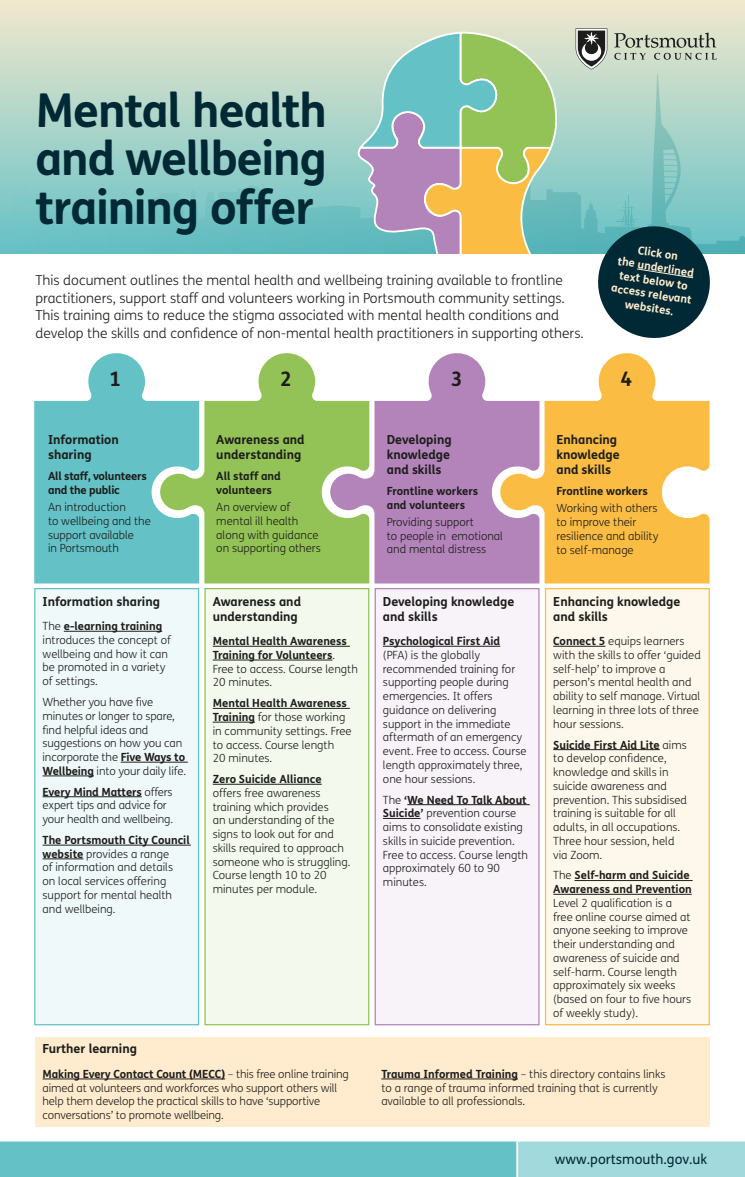
<style>
.page{position:relative;width:745px;height:1177px;background:#fff}
.page>*{position:absolute;margin:0;border:0;box-sizing:border-box;transform-origin:0 0}
.t1{font:700 46.62px/48.2px "FS Me";letter-spacing:-.025em;color:#002935;text-align:justify}
.t2{font:700 20px "FS Me";color:#1d1d1b}
.t3{font:300 13.75px/17.5px "FS Me";color:#1d1d1b}
.t4{font:13.75px "FS Me";color:#002935}
.t5{font:700 12.5px/15px "FS Me";color:#1d1d1b}
.t6{font:300 11.25px/13.8px "FS Me";color:#1d1d1b}
.t7{font:700 11.25px/13.8px "FS Me";color:#1d1d1b}
.t8{font:700 11.25px/13.8px "FS Me";color:#ffecce;text-align:center}
.t9{font:700 11.25px/13.8px "FS Me";letter-spacing:-.02em;color:#1d1d1b}
.s1{font-weight:700}
.s2{font-weight:300}
</style>
<div class="page">
<div style="left:0;top:0;width:744px;height:253px;background:#e9e6cd"></div>
<div style="left:34px;top:588px;width:166px;height:437px;background:#eff9f9"></div>
<div style="left:35px;top:1036px;width:674px;height:90px;background:#ffecce"></div>
<hr style="left:43px;top:1078px;width:182px;height:1px;background:#1d1d1b">
<hr style="left:381px;top:1078px;width:136px;height:1px;background:#1d1d1b">
<div style="left:204px;top:588px;width:166px;height:437px;background:#f4f9ee"></div>
<div style="left:374px;top:588px;width:166px;height:437px;background:#f7f3f8"></div>
<div style="left:544px;top:588px;width:166px;height:437px;background:#fef8ec"></div>
<svg style="left:34px;top:353px;width:126px;height:230px;background:#7ac9ce"></svg>
<svg style="left:160px;top:353px;width:170px;height:230px;fill:#93c356"></svg>
<svg style="left:330px;top:353px;width:170px;height:230px;fill:#b384ba"></svg>
<svg style="left:500px;top:353px;width:209px;height:230px;fill:#fabc43"></svg>
<div style="left:518px;top:1141px;width:226px;height:35px;background:#a2d9dc"></div>
<div style="left:0;top:1141px;width:517px;height:35px;background:#64c1c6"></div>
<hr style="left:516px;top:1141px;width:2px;height:35px;background:#fff">
<svg style="left:0;top:28px;width:744px;height:310px"></svg>
<h1 class="t1" style="left:35px;top:84px;width:293px">Mental health and wellbeing training offer</h1>
<p class="t3" style="left:35px;top:271px;width:549px">This document outlines the mental health and wellbeing training available to frontline practitioners, support staff and volunteers working in Portsmouth community settings.<br>This training aims to reduce the stigma associated with mental health conditions and develop the skills and confidence of non-mental health practitioners in supporting others.</p>
<p class="t8" style="left:618px;top:239px;width:83px;rotate:9deg">Click on<br>the underlined text below to access relevant websites.</p>
<p class="t2" style="left:109px;top:363px;width:13px">1</p>
<p class="t2" style="left:280px;top:363px;width:13px">2</p>
<p class="t2" style="left:450px;top:363px;width:13px">3</p>
<p class="t2" style="left:620px;top:363px;width:13px">4</p>
<h2 class="t5" style="left:48px;top:431px;width:72px">Information sharing</h2>
<p class="t9" style="left:48px;top:468px;width:100px">All staff, volunteers and the public</p>
<p class="t6" style="left:48px;top:500px;width:104px">An introduction<br>to wellbeing and the support available<br>in Portsmouth</p>
<h2 class="t5" style="left:43px;top:593px;width:119px">Information sharing</h2>
<p class="t6" style="left:43px;top:619px;width:130px">The <span class="s1">e-learning training </span>introduces the concept of wellbeing and how it can be promoted in a variety of settings.</p>
<p class="t6" style="left:43px;top:694px;width:145px">Whether you have five minutes or longer to spare, find helpful ideas and suggestions on how you can incorporate the <span class="s1">Five Ways to<br>Wellbeing</span> into your daily life.</p>
<p class="t6" style="left:43px;top:784px;width:132px"><span class="s1">Every Mind Matters</span> offers expert tips and advice for your health and wellbeing.</p>
<p class="t6" style="left:43px;top:832px;width:149px"><span class="s1">The Portsmouth City Council website</span> provides a range<br>of information and details<br>on local services offering support for mental health and wellbeing.</p>
<h2 class="t5" style="left:216px;top:431px;width:90px">Awareness and understanding</h2>
<p class="t7" style="left:216px;top:468px;width:66px">All staff and volunteers</p>
<p class="t6" style="left:216px;top:500px;width:106px">An overview of mental ill health along with guidance on supporting others</p>
<h2 class="t5" style="left:212px;top:593px;width:90px">Awareness and understanding</h2>
<p class="t7" style="left:212px;top:633px;width:146px">Mental Health Awareness<br>Training for Volunteers<span class="s2">.<br>Free to access. Course length<br>20 minutes.</span></p>
<p class="t6" style="left:212px;top:696px;width:140px"><span class="s1">Mental Health Awareness<br>Training</span> for those working in community settings. Free to access. Course length<br>20 minutes.</p>
<p class="t6" style="left:212px;top:772px;width:139px"><span class="s1">Zero Suicide Alliance </span>offers free awareness training which provides<br>an understanding of the signs to look out for and skills required to approach someone who is struggling.<br>Course length 10 to 20 minutes per module.</p>
<h2 class="t5" style="left:386px;top:431px;width:66px;text-align:justify">Developing knowledge and skills</h2>
<p class="t7" style="left:386px;top:483px;width:93px">Frontline workers and volunteers</p>
<p class="t6" style="left:386px;top:514px;width:118px">Providing support<br>to people in emotional and mental distress</p>
<h2 class="t5" style="left:383px;top:593px;width:133px">Developing knowledge and skills</h2>
<p class="t6" style="left:383px;top:634px;width:145px"><span class="s1">Psychological First Aid </span>(PFA) is the globally recommended training for supporting people during emergencies. It offers guidance on delivering support in the immediate aftermath of an emergency event. Free to access. Course length approximately three, one hour sessions.</p>
<p class="t6" style="left:383px;top:792px;width:146px">The <span class="s1">‘We Need To Talk About<br>Suicide’</span> prevention course aims to consolidate existing skills in suicide prevention.<br>Free to access. Course length approximately 60 to 90 minutes.</p>
<h2 class="t5" style="left:556px;top:431px;width:65px">Enhancing knowledge and skills</h2>
<p class="t7" style="left:556px;top:483px;width:93px">Frontline workers</p>
<p class="t6" style="left:556px;top:501px;width:103px">Working with others to improve their resilience and ability to self-manage</p>
<h2 class="t5" style="left:553px;top:593px;width:129px">Enhancing knowledge and skills</h2>
<p class="t6" style="left:553px;top:634px;width:149px"><span class="s1">Connect 5</span> equips learners with the skills to offer ‘guided self-help’ to improve a person’s mental health and ability to self manage. Virtual learning in three lots of three hour sessions.</p>
<p class="t6" style="left:553px;top:737px;width:135px"><span class="s1">Suicide First Aid Lite</span> aims to develop confidence, knowledge and skills in suicide awareness and prevention. This subsidised training is suitable for all adults, in all occupations.<br>Three hour session, held via Zoom.</p>
<p class="t6" style="left:553px;top:868px;width:140px">The <span class="s1">Self-harm and Suicide<br>Awareness and Prevention<br></span>Level 2 qualification is a free online course aimed at anyone seeking to improve their understanding and awareness of suicide and self-harm. Course length approximately six weeks (based on four to five hours of weekly study).</p>
<h2 class="t5" style="left:43px;top:1040px;width:96px">Further learning</h2>
<p class="t6" style="left:43px;top:1066px;width:307px"><span class="s1">Making Every Contact Count (MECC)</span> – this free online training aimed at volunteers and workforces who support others will help them develop the practical skills to have ‘supportive conversations’ to promote wellbeing.</p>
<p class="t6" style="left:381px;top:1066px;width:285px"><span class="s1">Trauma Informed Training</span> – this directory contains links to a range of trauma informed training that is currently available to all professionals.</p>
<p class="t4" style="left:554px;top:1149px;width:154px">www.portsmouth.gov.uk</p>
</div>
